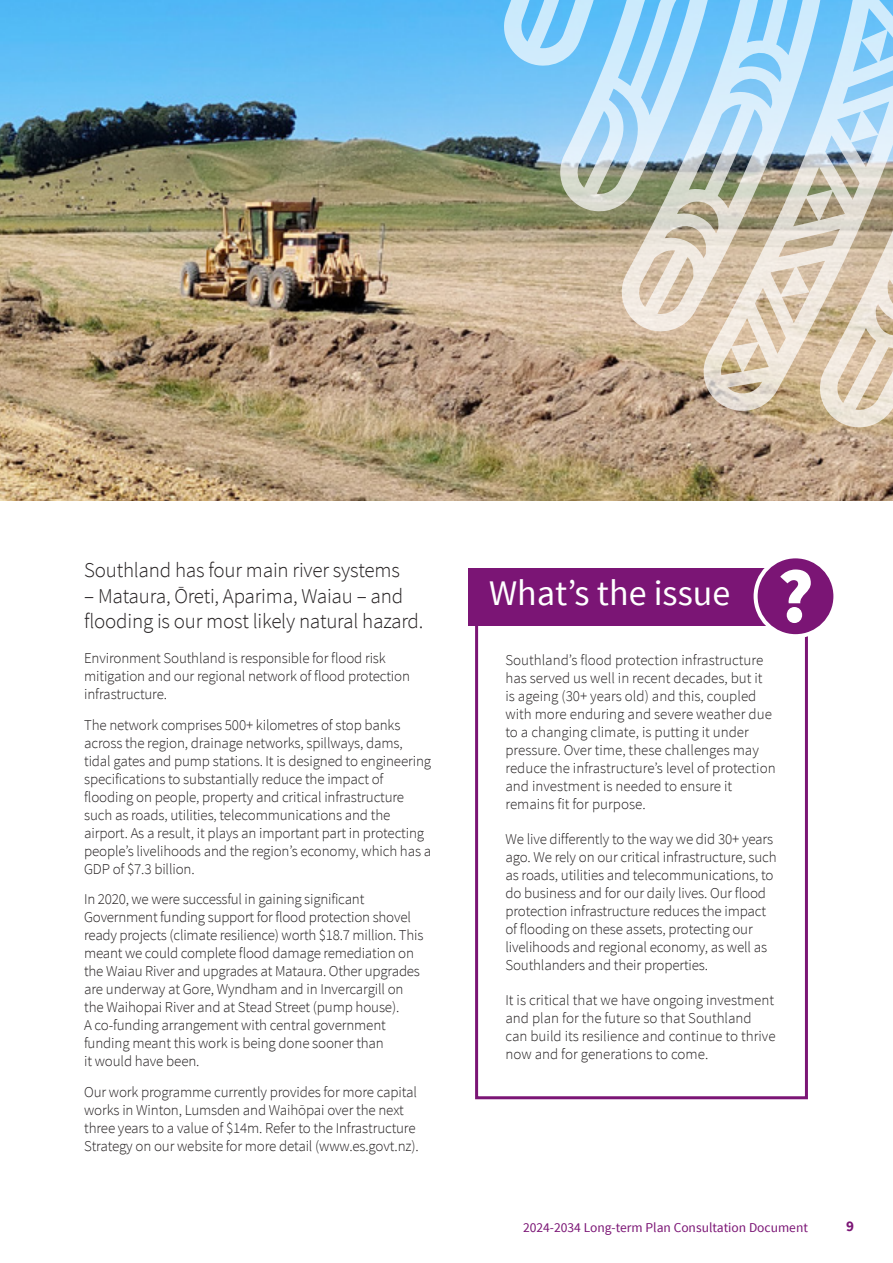
<style>
.page{position:relative;width:893px;height:1263px;background:#fff}
.page>*{position:absolute;margin:0;border:0;box-sizing:border-box;transform-origin:0 0}
.Sub_head_2_Reg{font:36px "Source Sans Pro";color:#fff}
.Sub_head_3{font:300 21px/25.2px "Source Sans Pro";letter-spacing:-.01em;color:#231f20}
.Body_copy{font:300 15px/18px "Source Sans Pro";letter-spacing:-.01em;color:#231f20}
.t1{font:700 15px "Source Sans Pro";color:#7b1575}
.Secondary_Header{font:13.5px "Source Sans Pro";color:#7b1575}
</style>
<div class="page">
<img style="left:0;top:0;width:893px;height:500px">
<svg style="left:503px;top:0;width:56px;height:71px;background:#9ed7f9"></svg>
<svg style="left:559px;top:0;width:61px;height:213px;background:#a1cee5"></svg>
<svg style="left:620px;top:0;width:273px;height:429px;background:#bfc9c7"></svg>
<div style="left:475px;top:598px;width:333px;height:501px;border:3px solid #7b1575"></div>
<div style="left:468px;top:568px;width:336px;height:57px;background:#7b1575"></div>
<div style="left:756px;top:556px;width:79px;height:80px;background:#7b1575;border-radius:50%"></div>
<div style="left:754px;top:554px;width:83px;height:84px;border:4px solid #fff;border-radius:50%"></div>
<svg style="left:780px;top:569px;width:31px;height:54px"></svg>
<p class="Sub_head_3" style="left:84px;top:558px;width:317px">Southland has four main river systems</p>
<p class="Sub_head_3" style="left:84px;top:583px;width:341px">– Mataura, Ōreti, Aparima, Waiau – and flooding is our most likely natural hazard.</p>
<p class="Body_copy" style="left:84px;top:649px;width:327px">Environment Southland is responsible for flood risk mitigation and our regional network of flood protection infrastructure.</p>
<p class="Body_copy" style="left:84px;top:716px;width:349px">The network comprises 500+ kilometres of stop banks across the region, drainage networks, spillways, dams, tidal gates and pump stations. It is designed to engineering specifications to substantially reduce the impact of flooding on people, property and critical infrastructure such as roads, utilities, telecommunications and the airport. As a result, it plays an important part in protecting people’s livelihoods and the region’s economy, which has a GDP of $7.3 billion.</p>
<p class="Body_copy" style="left:84px;top:890px;width:341px">In 2020, we were successful in gaining significant Government funding support for flood protection shovel ready projects (climate resilience) worth $18.7 million. This meant we could complete flood damage remediation on the Waiau River and upgrades at Mataura. Other upgrades are underway at Gore, Wyndham and in Invercargill on the Waihopai River and at Stead Street (pump house).<br>A co-funding arrangement with central government funding meant this work is being done sooner than<br>it would have been.</p>
<p class="Body_copy" style="left:84px;top:1083px;width:336px">Our work programme currently provides for more capital works in Winton, Lumsden and Waihōpai over the next three years to a value of $14m. Refer to the Infrastructure Strategy on our website for more detail (www.es.govt.nz).</p>
<p class="Sub_head_2_Reg" style="left:489px;top:571px;width:243px">What’s the issue</p>
<p class="Body_copy" style="left:505px;top:651px;width:272px">Southland’s flood protection infrastructure has served us well in recent decades, but it is ageing (30+ years old) and this, coupled with more enduring and severe weather due to a changing climate, is putting it under pressure. Over time, these challenges may reduce the infrastructure’s level of protection and investment is needed to ensure it remains fit for purpose.</p>
<p class="Body_copy" style="left:505px;top:830px;width:273px">We live differently to the way we did 30+ years ago. We rely on our critical infrastructure, such as roads, utilities and telecommunications, to do business and for our daily lives. Our flood protection infrastructure reduces the impact of flooding on these assets, protecting our livelihoods and regional economy, as well as Southlanders and their properties.</p>
<p class="Body_copy" style="left:505px;top:991px;width:272px">It is critical that we have ongoing investment and plan for the future so that Southland can build its resilience and continue to thrive now and for generations to come.</p>
<p class="Secondary_Header" style="left:523px;top:1219px;width:286px">2024-2034 Long-term Plan Consultation Document</p>
<p class="t1" style="left:846px;top:1217px;width:9px">9</p>
</div>
